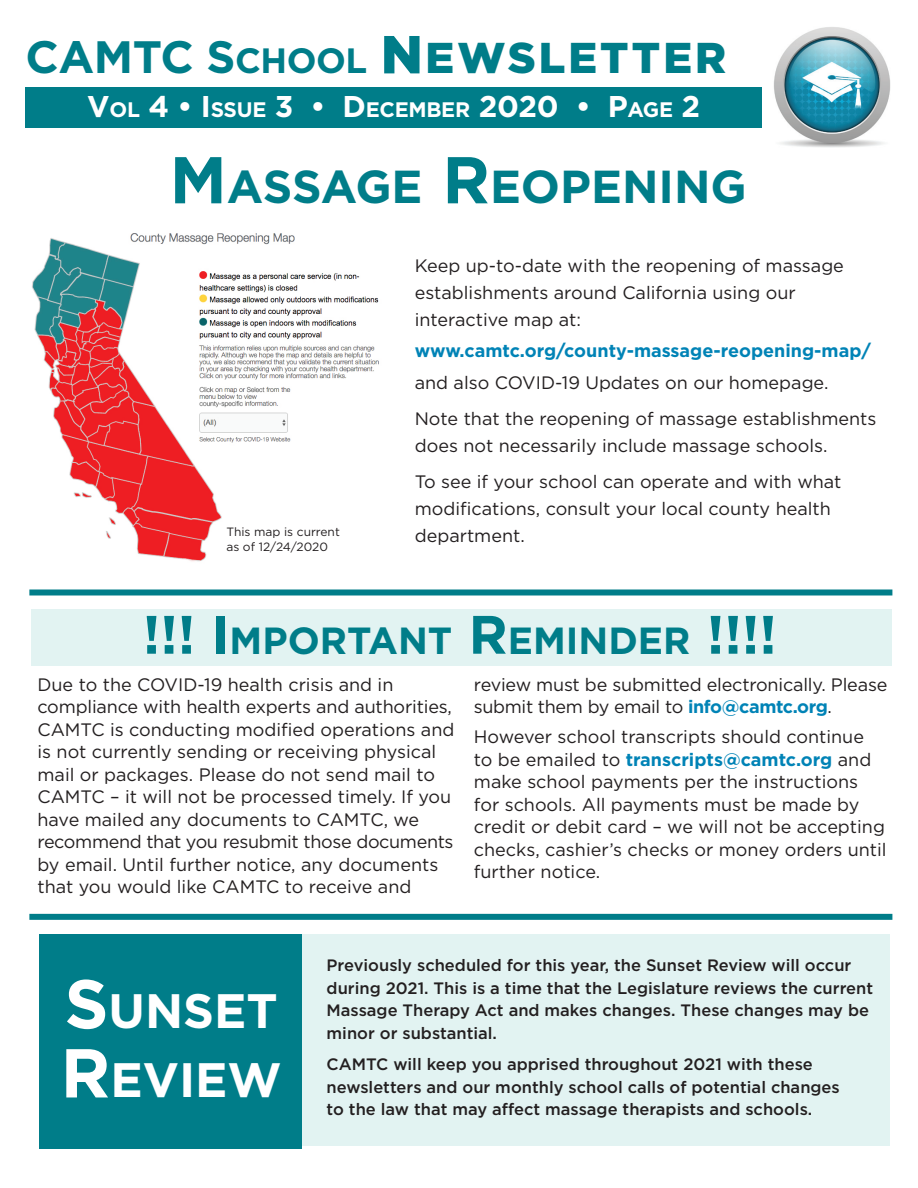
<style>
.page{position:relative;width:918px;height:1188px;background:#fff}
.page>*{position:absolute;margin:0;border:0;box-sizing:border-box;transform-origin:0 0}
.t1{font:700 48.3px/69px "Gotham";color:#fff}
.t2{font:700 46.2px "Gotham";color:#007d89}
.t3{font:900 43.05px "Gotham";letter-spacing:.07em;color:#007d89}
.t4{font:700 37.8px "Gotham";color:#007d89}
.t5{font:700 21px "Gotham";letter-spacing:-.015em;color:#fff}
.t6{font:18px/22.5px "Gotham";color:#231f20}
.t7{font:700 18px "Gotham";color:#0083b6}
.t8{font:500 16.5px/22.5px "Gotham";color:#231f20}
.t9{font:12px/15px "Gotham";color:#231f20}
.s1{font-weight:700;font-size:45.3px}
.s2{font-weight:700;font-size:35.1px}
.s3{font-size:53.4px}
.s4{font-size:30px}
.s5{font-size:66px}
.s6{font-size:54px}
.s7{font-weight:700;color:#0083b6}
.s8{font-size:69px}
</style>
<div class="page">
<img style="left:32px;top:233px;width:347px;height:328px">
<div style="left:26px;top:87px;width:736px;height:40px;background:#007d89"></div>
<img style="left:774px;top:27px;width:117px;height:121px">
<div style="left:29px;top:590px;width:863px;height:6px;background:#007d89"></div>
<div style="left:29px;top:914px;width:863px;height:6px;background:#007d89"></div>
<div style="left:31px;top:609px;width:861px;height:56px;background:#e2f3f2"></div>
<div style="left:295px;top:934px;width:594px;height:212px;background:#e2f3f2"></div>
<div style="left:39px;top:934px;width:263px;height:215px;background:#007d89"></div>
<h3 class="t3" style="left:26px;top:33px;width:702px"><span class="s1">CAMTC S</span><span class="s2">CHOOL</span> <span class="s3">N</span>EWSLETTER</h3>
<p class="t5" style="left:87px;top:97px;width:614px"><span class="s4">V</span>OL <span class="s4">4 • I</span>SSUE <span class="s4">3 • D</span>ECEMBER <span class="s4">2020 • P</span>AGE <span class="s4">2</span></p>
<h2 class="t2" style="left:170px;top:160px;width:579px"><span class="s5">M</span>ASSAGE <span class="s5">R</span>EOPENI NG</h2>
<p class="t9" style="left:226px;top:524px;width:115px">This map is current as of 12/24/2020</p>
<p class="t6" style="left:415px;top:252px;width:431px;line-height:27px">Keep up-to-date with the reopening of massage establishments around California using our interactive map at:</p>
<p class="t7" style="left:415px;top:341px;width:458px">www.camtc.org/county-massage-reopening-map/</p>
<p class="t6" style="left:415px;top:364px;width:463px;line-height:36px">and also COVID-19 Updates on our homepage.<br>Note that the reopening of massage establishments</p>
<p class="t6" style="left:415px;top:427px;width:428px;line-height:36px">does not necessarily include massage schools.<br>To see if your school can operate and with what</p>
<p class="t6" style="left:415px;top:495px;width:418px;line-height:27px">modifications, consult your local county health department.</p>
<h3 class="t4" style="left:143px;top:618px;width:635px"><span class="s6">!!! I</span>MPORTANT <span class="s6">R</span>EMINDER <span class="s6">!!!!</span></h3>
<p class="t6" style="left:37px;top:673px;width:418px">Due to the COVID-19 health crisis and in compliance with health experts and authorities, CAMTC is conducting modified operations and is not currently sending or receiving physical mail or packages. Please do not send mail to CAMTC – it will not be processed timely. If you have mailed any documents to CAMTC, we recommend that you resubmit those documents by email. Until further notice, any documents that you would like CAMTC to receive and</p>
<p class="t6" style="left:474px;top:673px;width:415px">review must be submitted electronically. Please submit them by email to <span class="s7">info@camtc.org</span>.</p>
<p class="t6" style="left:474px;top:726px;width:414px">However school transcripts should continue to be emailed to <span class="s7">transcripts@camtc.org</span> and make school payments per the instructions for schools. All payments must be made by credit or debit card – we will not be accepting checks, cashier’s checks or money orders until further notice.</p>
<h1 class="t1" style="left:61px;top:976px;width:223px"><span class="s8">S</span>UNSET<br><span class="s8">R</span>EVI EW</h1>
<p class="t8" style="left:327px;top:954px;width:548px">Previously scheduled for this year, the Sunset Review will occur during 2021. This is a time that the Legislature reviews the current Massage Therapy Act and makes changes. These changes may be minor or substantial.</p>
<p class="t8" style="left:327px;top:1053px;width:515px">CAMTC will keep you apprised throughout 2021 with these newsletters and our monthly school calls of potential changes to the law that may affect massage therapists and schools.</p>
</div>
